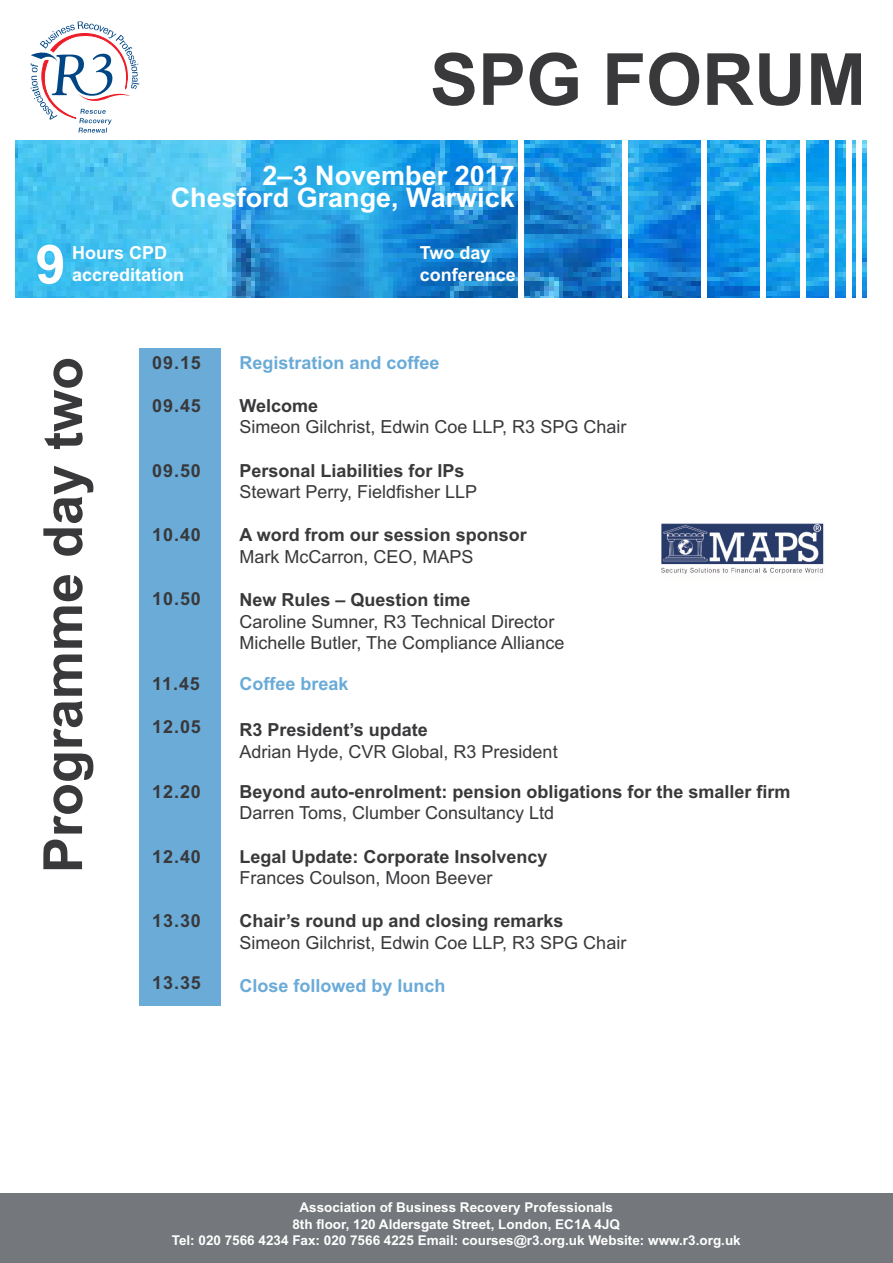
<style>
.page{position:relative;width:893px;height:1263px;background:#fff}
.page>*{position:absolute;margin:0;border:0;box-sizing:border-box;transform-origin:0 0}
.t1{font:700 72px "Arial";color:#39383a}
.t2{font:700 54px "Arial";color:#39383a}
.t3{font:700 54px "Arial";color:#fff}
.t4{font:700 27px/22.2px "Arial";color:#fff;text-align:right}
.t5{font:18px/21.6px "Arial";color:#39383a}
.t6{font:700 18px "Arial";color:#39383a}
.t7{font:700 18px "Arial";color:#6aabd8}
.t8{font:700 18px/21.6px "Arial";color:#fff}
.t9{font:700 13.5px/16.2px "Arial";color:#fff;text-align:center}
</style>
<div class="page">
<img style="left:16px;top:140px;width:850px;height:158px">
<svg style="left:31px;top:21px;width:108px;height:112px"></svg>
<div style="left:518px;top:140px;width:6px;height:158px;background:#fff"></div>
<div style="left:622px;top:140px;width:6px;height:158px;background:#fff"></div>
<div style="left:701px;top:140px;width:6px;height:158px;background:#fff"></div>
<div style="left:761px;top:140px;width:5px;height:158px;background:#fff"></div>
<div style="left:800px;top:140px;width:5px;height:158px;background:#fff"></div>
<div style="left:829px;top:140px;width:6px;height:158px;background:#fff"></div>
<div style="left:847px;top:140px;width:5px;height:158px;background:#fff"></div>
<div style="left:856px;top:140px;width:6px;height:158px;background:#fff"></div>
<div style="left:0;top:1193px;width:893px;height:70px;background:#74777b"></div>
<div style="left:140px;top:348px;width:81px;height:657px;background:#6aabd8"></div>
<img style="left:661px;top:524px;width:163px;height:50px">
<h1 class="t1" style="left:430px;top:38px;width:438px">SPG FORUM</h1>
<h3 class="t4" style="left:171px;top:164px;width:346px">2–3 November 2017<br>Chesford Grange, Warwick</h3>
<h2 class="t3" style="left:36px;top:233px;width:32px">9</h2>
<p class="t8" style="left:72px;top:242px;width:97px">Hours CPD</p>
<p class="t8" style="left:72px;top:263px;width:114px">accreditation</p>
<p class="t8" style="left:420px;top:242px;width:98px">Two day conference</p>
<h2 class="t2" style="left:32px;top:873px;width:518px;rotate:-90deg">Programme day two</h2>
<p class="t6" style="left:152px;top:352px;width:50px">09.15</p>
<p class="t6" style="left:152px;top:395px;width:50px">09.45</p>
<p class="t6" style="left:152px;top:460px;width:50px">09.50</p>
<p class="t6" style="left:152px;top:525px;width:50px">10.40</p>
<p class="t6" style="left:152px;top:588px;width:50px">10.50</p>
<p class="t6" style="left:152px;top:673px;width:49px">11.45</p>
<p class="t6" style="left:152px;top:716px;width:50px">12.05</p>
<p class="t6" style="left:152px;top:781px;width:50px">12.20</p>
<p class="t6" style="left:152px;top:846px;width:50px">12.40</p>
<p class="t6" style="left:152px;top:910px;width:50px">13.30</p>
<p class="t6" style="left:152px;top:972px;width:50px">13.35</p>
<p class="t7" style="left:239px;top:352px;width:202px">Registration and coffee</p>
<p class="t6" style="left:239px;top:395px;width:80px">Welcome</p>
<p class="t5" style="left:239px;top:416px;width:388px">Simeon Gilchrist, Edwin Coe LLP, R3 SPG Chair</p>
<p class="t6" style="left:239px;top:460px;width:227px">Personal Liabilities for IPs</p>
<p class="t5" style="left:239px;top:481px;width:239px">Stewart Perry, Fieldfisher LLP</p>
<p class="t6" style="left:239px;top:525px;width:289px">A word from our session sponsor</p>
<p class="t5" style="left:239px;top:546px;width:236px">Mark McCarron, CEO, MAPS</p>
<p class="t6" style="left:239px;top:589px;width:233px">New Rules – Question time</p>
<p class="t5" style="left:239px;top:611px;width:326px">Caroline Sumner, R3 Technical Director<br>Michelle Butler, The Compliance Alliance</p>
<p class="t7" style="left:239px;top:673px;width:111px">Coffee break</p>
<p class="t6" style="left:239px;top:719px;width:190px">R3 President’s update</p>
<p class="t5" style="left:239px;top:740px;width:320px">Adrian Hyde, CVR Global, R3 President</p>
<p class="t6" style="left:239px;top:781px;width:553px">Beyond auto-enrolment: pension obligations for the smaller firm</p>
<p class="t5" style="left:239px;top:802px;width:316px">Darren Toms, Clumber Consultancy Ltd</p>
<p class="t6" style="left:239px;top:846px;width:310px">Legal Update: Corporate Insolvency</p>
<p class="t5" style="left:239px;top:867px;width:255px">Frances Coulson, Moon Beever</p>
<p class="t6" style="left:239px;top:910px;width:326px">Chair’s round up and closing remarks</p>
<p class="t5" style="left:239px;top:932px;width:388px">Simeon Gilchrist, Edwin Coe LLP, R3 SPG Chair</p>
<p class="t7" style="left:239px;top:975px;width:208px">Close followed by lunch</p>
<p class="t9" style="left:172px;top:1199px;width:570px">Association of Business Recovery Professionals<br>8th floor, 120 Aldersgate Street, London, EC1A 4JQ<br>Tel: 020 7566 4234 Fax: 020 7566 4225 Email: courses@r3.org.uk Website: www.r3.org.uk</p>
</div>
